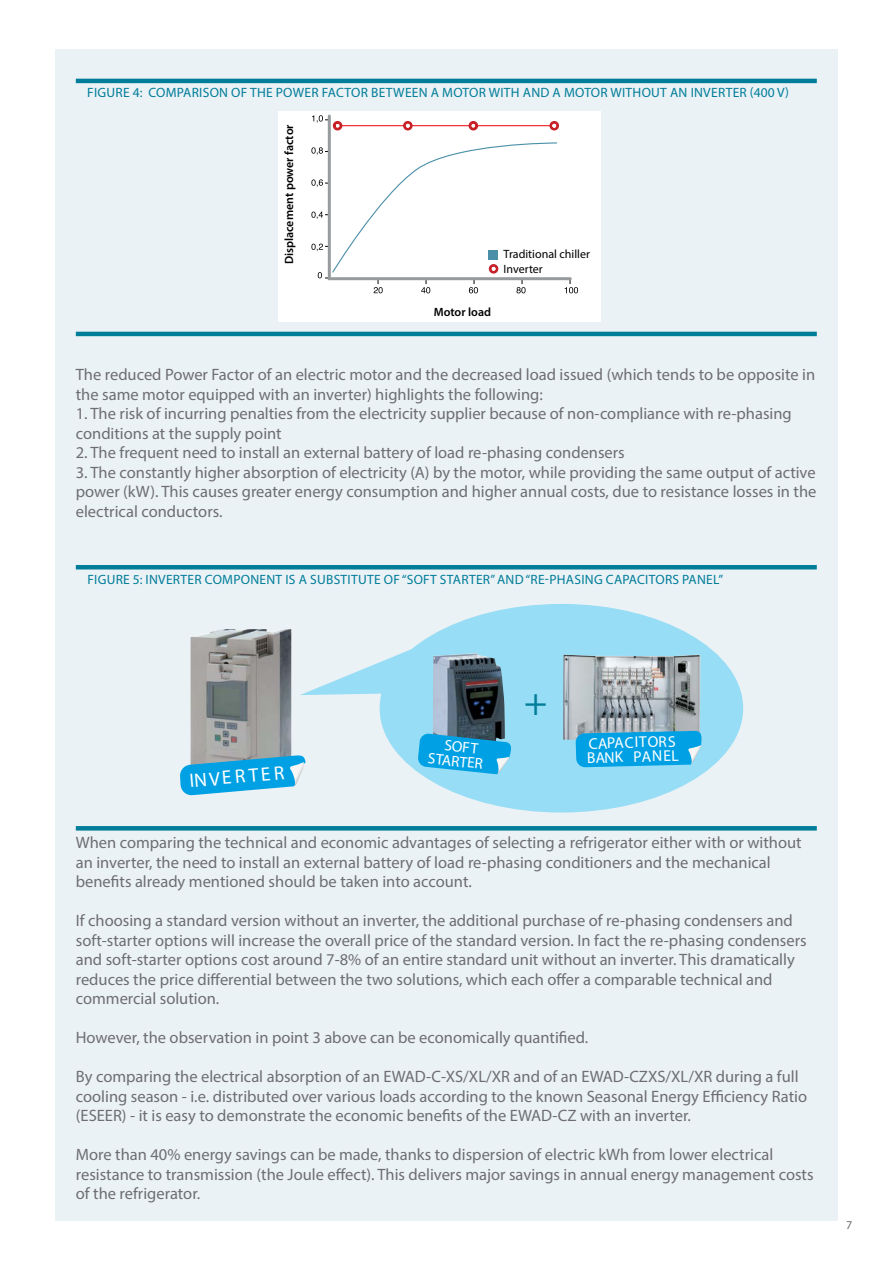
<style>
.page{position:relative;width:893px;height:1263px;background:#fff}
.page>*{position:absolute;margin:0;border:0;box-sizing:border-box;transform-origin:0 0}
.t1{font:39px "Myriad Pro";color:#007d99}
.t2{font:19.5px "Myriad Pro";color:#fff}
.t3{font:16.5px/19.5px "Myriad Pro";color:#6d6e71}
.t4{font:15.6px/14.4px "Myriad Pro";color:#fff}
.t5{font:15.3px/14.9px "Myriad Pro";color:#fff;text-align:center}
.t6{font:13.5px "Myriad Pro";letter-spacing:.02em;color:#007d99}
.t7{font:600 12px "Myriad Pro";color:#000}
.t8{font:12px/14.4px "Myriad Pro";color:#000}
.t9{font:12px "Myriad Pro";color:#6d6e71}
</style>
<div class="page">
<div style="left:55px;top:49px;width:783px;height:1171px;background:#ebf2f6"></div>
<hr style="left:76px;top:79px;width:741px;height:4px;background:#007d99">
<hr style="left:76px;top:565px;width:741px;height:4px;background:#007d99">
<svg style="left:76px;top:826px;width:741px;height:4px;background:#047f9a"></svg>
<hr style="left:76px;top:332px;width:741px;height:4px;background:#007d99">
<img style="left:191px;top:629px;width:100px;height:126px">
<svg style="left:180px;top:755px;width:120px;height:41px"></svg>
<svg style="left:300px;top:604px;width:443px;height:208px;fill:#97ddf5"></svg>
<img style="left:563px;top:654px;width:137px;height:86px">
<img style="left:433px;top:653px;width:72px;height:80px">
<svg style="left:418px;top:733px;width:93px;height:41px;background:#22a5da"></svg>
<svg style="left:576px;top:731px;width:126px;height:36px;background:#14a6e3"></svg>
<div style="left:278px;top:111px;width:323px;height:211px;background:#fff"></div>
<svg style="left:311px;top:114px;width:267px;height:179px"></svg>
<p class="t6" style="left:87px;top:84px;width:97px">Figure 4: Comparis</p>
<p class="t6" style="left:210px;top:84px;width:38px">on ofth</p>
<p class="t6" style="left:266px;top:84px;width:242px">e Power Factorb etween a motor witha</p>
<p class="t6" style="left:531px;top:84px;width:16px">nda</p>
<p class="t6" style="left:564px;top:84px;width:226px">motor with outan i nverter (400 V)</p>
<p class="t7" style="left:281px;top:264px;width:141px;rotate:-90deg">Displacement power factor</p>
<p class="t8" style="left:504px;top:247px;width:88px">Traditional chiller<br>Inverter</p>
<p class="t7" style="left:434px;top:304px;width:59px">Motor load</p>
<p class="t3" style="left:76px;top:365px;width:741px">The reduced Power Factor of an electric motor and the decreased load issued (which tends to be opposite in the same motor equipped with an inverter) highlights the following:</p>
<p class="t3" style="left:76px;top:404px;width:717px">1. The risk of incurring penalties from the electricity supplier because of non-compliance with re-phasing conditions at the supply point</p>
<p class="t3" style="left:76px;top:443px;width:550px">2. The frequent need to install an external battery of load re-phasing condensers</p>
<p class="t3" style="left:76px;top:462px;width:742px;text-align:justify">3. The constantly higher absorption of electricity (A) by the motor, while providing the same output of active power (kW). This causes greater energy consumption and higher annual costs, due to resistance losses in the electrical conductors.</p>
<p class="t6" style="left:87px;top:571px;width:195px">Figure 5: Invertercomponentisas</p>
<p class="t6" style="left:317px;top:571px;width:17px">ubstit</p>
<p class="t6" style="left:358px;top:571px;width:73px">ute of “softstart</p>
<p class="t6" style="left:476px;top:571px;width:146px">er” and “RE-PHASING Capacit</p>
<p class="t6" style="left:655px;top:571px;width:17px">orspa</p>
<p class="t6" style="left:697px;top:571px;width:27px">nel”</p>
<p class="t2" style="left:189px;top:769px;width:96px;rotate:-5deg">Inverter</p>
<h1 class="t1" style="left:524px;top:678px;width:25px">+</h1>
<p class="t5" style="left:430px;top:736px;width:57px;rotate:6deg">soft starter</p>
<p class="t4" style="left:587px;top:736px;width:93px;rotate:-1deg">capacItors bank panel</p>
<p class="t3" style="left:76px;top:833px;width:727px">When comparing the technical and economic advantages of selecting a refrigerator either with or without an inverter, the need to install an external battery of load re-phasing conditioners and the mechanical benefits already mentioned should be taken into account.</p>
<p class="t3" style="left:76px;top:911px;width:732px">If choosing a standard version without an inverter, the additional purchase of re-phasing condensers and soft-starter options will increase the overall price of the standard version. In fact the re-phasing condensers and soft-starter options cost around 7-8% of an entire standard unit without an inverter. This dramatically reduces the price differential between the two solutions, which each offer a comparable technical and commercial solution.</p>
<p class="t3" style="left:76px;top:1028px;width:514px">However, the observation in point 3 above can be economically quantified.</p>
<p class="t3" style="left:76px;top:1067px;width:733px">By comparing the electrical absorption of an EWAD-C-XS/XL/XR and of an EWAD-CZXS/XL/XR during a full cooling season - i.e. distributed over various loads according to the known Seasonal Energy Efficiency Ratio (ESEER</p>
<p class="t3" style="left:122px;top:1106px;width:570px">) - it is easy to demonstrate the economic benefits of the EWAD-CZ with an inverter.</p>
<p class="t3" style="left:76px;top:1145px;width:739px">More than 40% energy savings can be made, thanks to dispersion of electric kWh from lower electrical resistance to transmission (the Joule effect). This delivers major savings in annual energy management costs of the refrigerator.</p>
<p class="t9" style="left:846px;top:1218px;width:8px">7</p>
</div>
